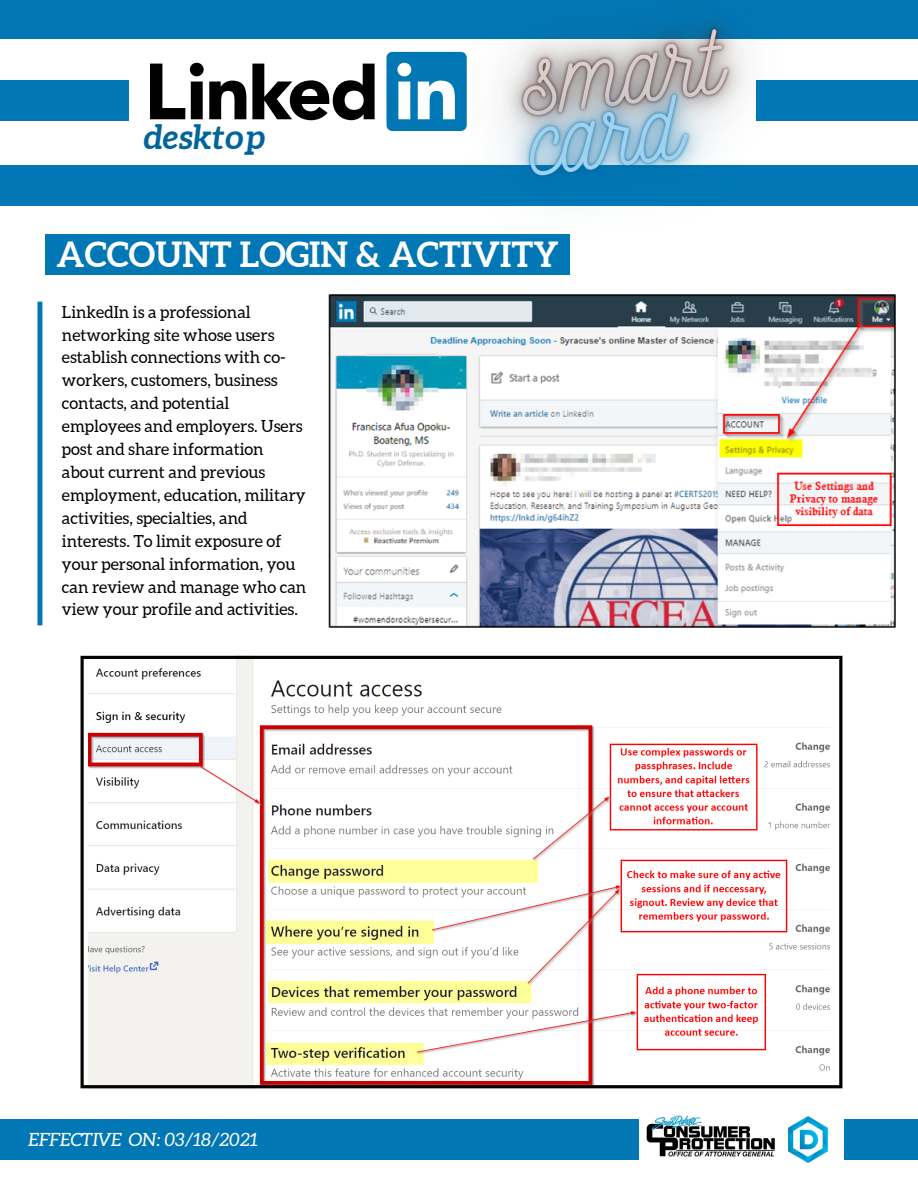
<style>
.page{position:relative;width:918px;height:1188px;background:#fff}
.page>*{position:absolute;margin:0;border:0;box-sizing:border-box;transform-origin:0 0}
.t1{font:700 34.65px "Aleo";color:#fff}
.t2{font:italic 700 33.75px "Aleo";color:#01649b}
.t3{font:italic 18.15px "Aleo";color:#fff}
.t4{font:16.65px/23px "Aleo";color:#000}
</style>
<div class="page">
<div style="left:0;top:165px;width:918px;height:40px;background:#0177b5"></div>
<div style="left:0;top:0;width:918px;height:38px;background:#0177b5"></div>
<img style="left:389px;top:20px;width:435px;height:255px">
<div style="left:756px;top:81px;width:162px;height:40px;background:#0177b5"></div>
<div style="left:0;top:81px;width:129px;height:40px;background:#0177b5"></div>
<svg style="left:150px;top:63px;width:225px;height:57px"></svg>
<div style="left:386px;top:52px;width:80px;height:79px;background:#0177b5;border-radius:6px"></div>
<svg style="left:397px;top:63px;width:58px;height:56px"></svg>
<div style="left:0;top:1120px;width:918px;height:40px;background:#0177b5"></div>
<img style="left:640px;top:1115px;width:145px;height:45px">
<div style="left:785px;top:1114px;width:58px;height:58px;background:#fff"></div>
<img style="left:788px;top:1117px;width:40px;height:46px">
<svg style="left:38px;top:302px;width:4px;height:323px"></svg>
<img style="left:328px;top:294px;width:568px;height:334px">
<div style="left:45px;top:235px;width:524px;height:40px;background:#0177b5"></div>
<svg style="left:81px;top:656px;width:761px;height:432px"></svg>
<p class="t2" style="left:143px;top:117px;width:124px">desktop</p>
<p class="t1" style="left:57px;top:235px;width:503px">ACCOUNT LOGIN &amp; ACTIVITY</p>
<p class="t4" style="left:62px;top:300px;width:246px">LinkedIn is a professional networking site whose users establish connections with co&shy;workers, customers, business contacts, and potential employees and employers. Users post and share information about current and previous employment, education, military activities, specialties, and interests. To limit exposure of your personal information, you can review and manage who can view your profile and activities.</p>
<p class="t3" style="left:29px;top:1130px;width:231px">EFFECTIVE ON: 03/18/2021</p>
</div>
